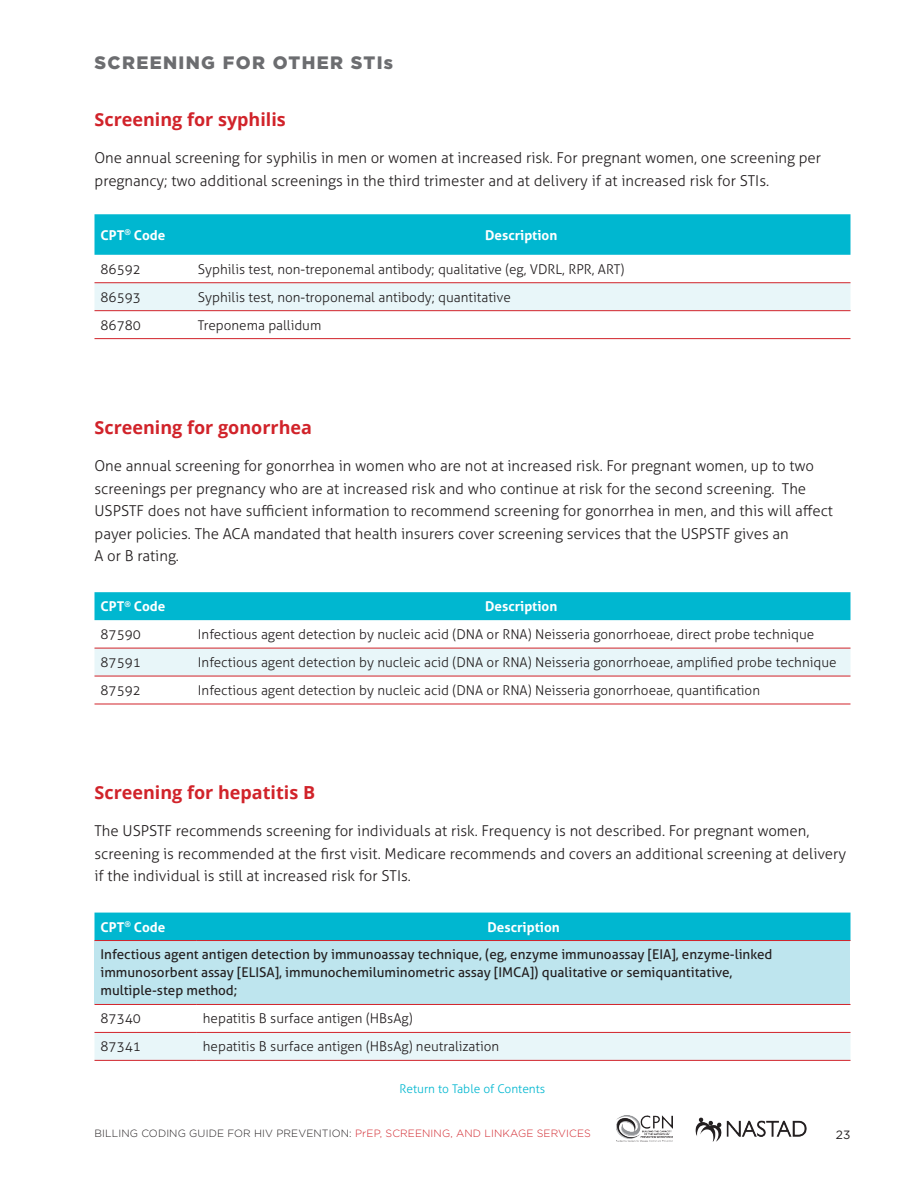
<style>
.page{position:relative;width:918px;height:1188px;background:#fff}
.page>*{position:absolute;margin:0;border:0;box-sizing:border-box;transform-origin:0 0}
.t1{font:700 18px "Open Sans";color:#d1232a}
.t2{font:900 18px "Gotham HTF";letter-spacing:.075em;color:#6c6d70}
.t3{font:300 15px/22.5px "Aller";color:#231f20}
.t4{font:300 13.5px "Aller";color:#231f20}
.t5{font:13.5px/18px "Aller";color:#231f20}
.t6{font:700 13.5px "Aller";color:#fff}
.t7{font:300 12px "Aller";color:#00b7d0}
.t8{font:12px "Gotham HTF";color:#231f20}
.t9{font:300 10.5px "Gotham HTF";letter-spacing:.01em;color:#231f20}
.s1{color:#d1232a}
</style>
<div class="page">
<img style="left:695px;top:1117px;width:112px;height:24px">
<img style="left:617px;top:1115px;width:55px;height:26px">
<div style="left:94px;top:214px;width:756px;height:41px;background:#00b7d0"></div>
<div style="left:94px;top:283px;width:756px;height:27px;background:#e8f6f9"></div>
<hr style="left:94px;top:338px;width:98px;height:1px;background:#d1232a">
<hr style="left:192px;top:338px;width:658px;height:1px;background:#d1232a">
<hr style="left:94px;top:282px;width:98px;height:1px;background:#d1232a">
<hr style="left:192px;top:282px;width:658px;height:1px;background:#d1232a">
<hr style="left:94px;top:310px;width:98px;height:1px;background:#d1232a">
<hr style="left:192px;top:310px;width:658px;height:1px;background:#d1232a">
<div style="left:94px;top:592px;width:756px;height:28px;background:#00b7d0"></div>
<div style="left:94px;top:649px;width:756px;height:27px;background:#e8f6f9"></div>
<hr style="left:94px;top:704px;width:98px;height:1px;background:#d1232a">
<hr style="left:192px;top:704px;width:658px;height:1px;background:#d1232a">
<hr style="left:94px;top:648px;width:98px;height:1px;background:#d1232a">
<hr style="left:192px;top:648px;width:658px;height:1px;background:#d1232a">
<hr style="left:94px;top:676px;width:98px;height:1px;background:#d1232a">
<hr style="left:192px;top:676px;width:658px;height:1px;background:#d1232a">
<div style="left:94px;top:913px;width:756px;height:27px;background:#00b7d0"></div>
<div style="left:94px;top:941px;width:756px;height:63px;background:#bee5ee"></div>
<div style="left:94px;top:1033px;width:756px;height:27px;background:#e8f6f9"></div>
<hr style="left:94px;top:940px;width:103px;height:1px;background:#d1232a">
<hr style="left:197px;top:940px;width:653px;height:1px;background:#d1232a">
<hr style="left:94px;top:1004px;width:103px;height:1px;background:#d1232a">
<hr style="left:197px;top:1004px;width:653px;height:1px;background:#d1232a">
<hr style="left:94px;top:1032px;width:103px;height:1px;background:#d1232a">
<hr style="left:197px;top:1032px;width:653px;height:1px;background:#d1232a">
<hr style="left:94px;top:1060px;width:103px;height:1px;background:#d1232a">
<hr style="left:197px;top:1060px;width:653px;height:1px;background:#d1232a">
<p class="t2" style="left:94px;top:52px;width:268px">SCREENING FOR OTHER STI</p>
<p class="t2" style="left:384px;top:52px;width:11px">S</p>
<p class="t1" style="left:94px;top:107px;width:193px">Screening for syphilis</p>
<p class="t3" style="left:94px;top:147px;width:728px">One annual screening for syphilis in men or women at increased risk. For pregnant women, one screening per pregnancy; two additional screenings in the third trimester and at delivery if at increased risk for STIs.</p>
<p class="t6" style="left:100px;top:226px;width:66px">CPT<sup>®</sup> Code</p>
<p class="t6" style="left:485px;top:226px;width:74px">Description</p>
<p class="t4" style="left:101px;top:261px;width:42px">86592</p>
<p class="t4" style="left:198px;top:261px;width:428px">Syphilis test, non-treponemal antibody; qualitative (eg, VDRL, RPR, ART)</p>
<p class="t4" style="left:101px;top:289px;width:42px">86593</p>
<p class="t4" style="left:198px;top:289px;width:314px">Syphilis test, non-troponemal antibody; quantitative</p>
<p class="t4" style="left:101px;top:317px;width:42px">86780</p>
<p class="t4" style="left:198px;top:317px;width:125px">Treponema pallidum</p>
<p class="t1" style="left:94px;top:414px;width:219px">Screening for gonorrhea</p>
<p class="t3" style="left:94px;top:454px;width:740px">One annual screening for gonorrhea in women who are not at increased risk. For pregnant women, up to two screenings per pregnancy who are at increased risk and who continue at risk for the second screening. The USPSTF does not have sufficient information to recommend screening for gonorrhea in men, and this will affect payer policies. The ACA mandated that health insurers cover screening services that the USPSTF gives an<br>A or B rating.</p>
<p class="t6" style="left:100px;top:598px;width:66px">CPT<sup>®</sup> Code</p>
<p class="t6" style="left:485px;top:598px;width:74px">Description</p>
<p class="t4" style="left:101px;top:626px;width:42px">87590</p>
<p class="t4" style="left:198px;top:626px;width:618px">Infectious agent detection by nucleic acid (DNA or RNA) Neisseria gonorrhoeae, direct probe technique</p>
<p class="t4" style="left:101px;top:654px;width:42px">87591</p>
<p class="t4" style="left:198px;top:654px;width:640px">Infectious agent detection by nucleic acid (DNA or RNA) Neisseria gonorrhoeae, amplified probe technique</p>
<p class="t4" style="left:101px;top:682px;width:42px">87592</p>
<p class="t4" style="left:198px;top:682px;width:564px">Infectious agent detection by nucleic acid (DNA or RNA) Neisseria gonorrhoeae, quantification</p>
<p class="t1" style="left:94px;top:780px;width:222px">Screening for hepatitis B</p>
<p class="t3" style="left:94px;top:820px;width:753px">The USPSTF recommends screening for individuals at risk. Frequency is not described. For pregnant women, screening is recommended at the first visit. Medicare recommends and covers an additional screening at delivery if the individual is still at increased risk for STIs.</p>
<p class="t6" style="left:100px;top:918px;width:66px">CPT<sup>®</sup> Code</p>
<p class="t6" style="left:488px;top:918px;width:74px">Description</p>
<p class="t5" style="left:101px;top:946px;width:674px">Infectious agent antigen detection by immunoassay technique, (eg, enzyme immunoassay [EIA], enzyme-linked immunosorbent assay [ELISA], immunochemiluminometric assay [IMCA]) qualitative or semiquantitative, multiple-step method;</p>
<p class="t4" style="left:101px;top:1010px;width:42px">87340</p>
<p class="t4" style="left:203px;top:1010px;width:211px">hepatitis B surface antigen (HBsAg)</p>
<p class="t4" style="left:101px;top:1038px;width:42px">87341</p>
<p class="t4" style="left:203px;top:1038px;width:298px">hepatitis B surface antigen (HBsAg) neutralization</p>
<p class="t7" style="left:400px;top:1082px;width:147px">Return to Table of Contents</p>
<p class="t9" style="left:94px;top:1127px;width:498px">BILLING CODING GUIDE FOR HIV PREVENTION: <span class="s1">PREP, SCREENING, AND LINKAGE SERVICES</span></p>
<p class="t8" style="left:836px;top:1128px;width:16px">23</p>
</div>
